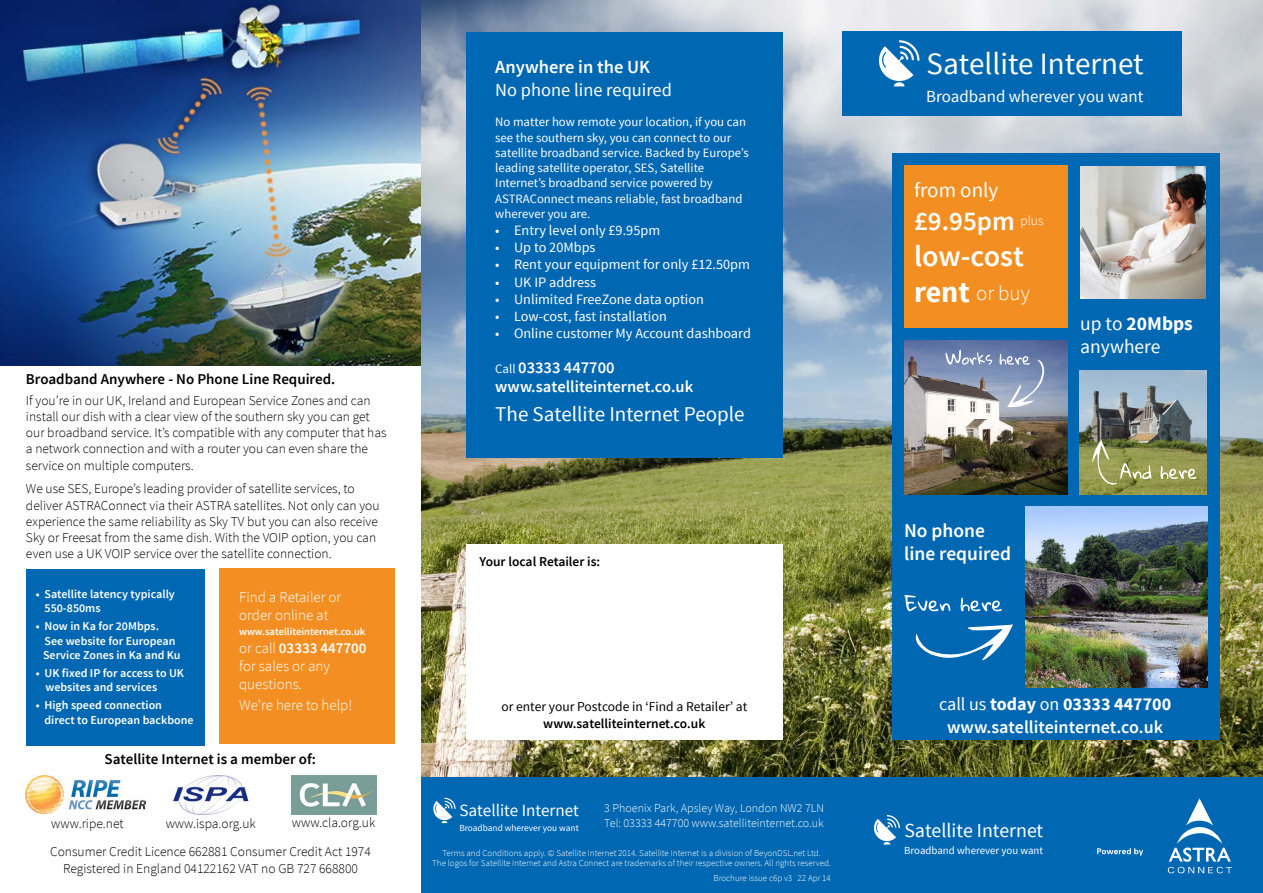
<style>
.page{position:relative;width:1263px;height:893px;background:#fff}
.page>*{position:absolute;margin:0;border:0;box-sizing:border-box;transform-origin:0 0}
.t1{font:31.05px "Source Sans Pro";color:#fff}
.t2{font:600 30px "Source Sans Pro";letter-spacing:-.005em;color:#fffffe}
.t3{font:600 27px "Source Sans Pro";color:#fffffe}
.t4{font:21px "Source Sans Pro";color:#fff}
.t5{font:300 21px "Source Sans Pro";color:#fffffe}
.t6{font:21px "Source Sans Pro";color:#fffffe}
.t7{font:19.8px "Source Sans Pro";color:#fff}
.t8{font:600 19.5px/23.4px "Source Sans Pro";color:#fff}
.t9{font:19.5px/23.4px "Source Sans Pro";color:#fff}
.t10{font:18.45px "Source Sans Pro";color:#fff}
.t11{font:600 18.45px "Source Sans Pro";color:#fff}
.t12{font:600 18px/22.6px "Source Sans Pro";color:#fff;text-align:center}
.t13{font:17.1px "Source Sans Pro";color:#fff}
.t14{font:16.95px "Source Sans Pro";color:#fff}
.t15{font:600 16.5px/19.8px "Source Sans Pro";color:#fff}
.t16{font:300 15px/18px "Source Sans Pro";color:#fffffe}
.t17{font:600 15px "Source Sans Pro";color:#000}
.t18{font:14.25px "Source Sans Pro";color:#fff}
.t19{font:300 13.5px/16.2px "Source Sans Pro";color:#000}
.t20{font:600 13.5px "Source Sans Pro";color:#000}
.t21{font:13.5px "Source Sans Pro";color:#000}
.t22{font:12.75px/15.3px "Source Sans Pro";color:#fff}
.t23{font:600 12px/14.4px "Source Sans Pro";color:#fffffe}
.t24{font:300 12px/15px "Source Sans Pro";color:#fff}
.t25{font:10.8px "Source Sans Pro";color:#fff}
.t26{font:600 10.5px "Source Sans Pro";color:#fffffe}
.t27{font:9.3px "Source Sans Pro";color:#fff}
.t28{font:300 9px/10.8px "Source Sans Pro";color:#fff;text-align:center}
.s1{font-weight:600}
.s2{font-weight:400;font-size:12.75px}
.s3{font-weight:700;font-size:30px}
.s4{font-weight:700}
.s5{font-weight:400}
</style>
<div class="page">
<img style="left:421px;top:0;width:842px;height:777px">
<div style="left:421px;top:777px;width:842px;height:116px;background:#0067b2"></div>
<div style="left:842px;top:31px;width:340px;height:85px;background:#0067b2"></div>
<svg style="left:879px;top:40px;width:40px;height:46px"></svg>
<svg style="left:874px;top:815px;width:26px;height:29px"></svg>
<div style="left:466px;top:32px;width:317px;height:426px;background:#0067b2"></div>
<div style="left:466px;top:544px;width:317px;height:196px;background:#fff"></div>
<svg style="left:433px;top:798px;width:23px;height:25px"></svg>
<img style="left:0;top:0;width:421px;height:366px">
<div style="left:220px;top:568px;width:175px;height:176px;background:#f38f22"></div>
<div style="left:26px;top:568px;width:179px;height:177px;background:#0067b2"></div>
<svg style="left:1168px;top:798px;width:64px;height:75px"></svg>
<svg style="left:1097px;top:848px;width:46px;height:8px"></svg>
<img style="left:26px;top:775px;width:120px;height:39px">
<img style="left:173px;top:775px;width:76px;height:39px">
<img style="left:291px;top:775px;width:86px;height:40px">
<div style="left:892px;top:154px;width:327px;height:586px;background:#0067b2"></div>
<div style="left:904px;top:166px;width:163px;height:162px;background:#f38f22"></div>
<img style="left:904px;top:340px;width:163px;height:154px">
<img style="left:1026px;top:506px;width:181px;height:182px">
<svg style="left:904px;top:595px;width:98px;height:16px"></svg>
<svg style="left:915px;top:624px;width:98px;height:36px"></svg>
<img style="left:1079px;top:370px;width:127px;height:124px">
<svg style="left:1092px;top:440px;width:105px;height:45px"></svg>
<svg style="left:945px;top:350px;width:99px;height:57px"></svg>
<img style="left:1080px;top:166px;width:126px;height:133px">
<p class="t17" style="left:26px;top:369px;width:311px">Broadband Anywhere - No Phone Line Required.</p>
<p class="t19" style="left:26px;top:392px;width:362px">If you’re in our UK, Ireland and European Service Zones and can install our dish with a clear view of the southern sky you can get our broadband service. It’s compatible with any computer that has a network connection and with a router you can even share the service on multiple computers.</p>
<p class="t19" style="left:26px;top:481px;width:355px">We use SES, Europe’s leading provider of satellite services, to deliver ASTRAConnect via their ASTRA satellites. Not only can you experience the same reliability as Sky TV but you can also receive Sky or Freesat from the same dish. With the VOIP option, you can even use a UK VOIP service over the satellite connection.</p>
<p class="t16" style="left:239px;top:588px;width:104px">Find a Retailer or order online at</p>
<p class="t26" style="left:239px;top:625px;width:128px">www.satelliteinternet.co.uk</p>
<p class="t16" style="left:239px;top:639px;width:129px">or call <span class="s1">03333 447700 </span>for sales or any questions.</p>
<p class="t16" style="left:239px;top:696px;width:115px">We’re here to help!</p>
<p class="t23" style="left:45px;top:587px;width:132px;text-indent:-9px">• Satellite latency typically<br>550-850ms</p>
<p class="t23" style="left:43px;top:619px;width:139px;text-indent:-7px">• Now in Ka for 20Mbps.<br>See website for European<br>Service Zones in Ka and Ku</p>
<p class="t23" style="left:46px;top:666px;width:140px;text-indent:-10px">• UK fixed IP for access to UK websites and services</p>
<p class="t23" style="left:45px;top:698px;width:151px;text-indent:-9px">• High speed connection direct to European backbone</p>
<p class="t17" style="left:105px;top:749px;width:213px">Satellite Internet is a member of:</p>
<p class="t19" style="left:51px;top:815px;width:74px">www.ripe.net</p>
<p class="t19" style="left:166px;top:815px;width:92px">www.ispa.org.uk</p>
<p class="t19" style="left:292px;top:815px;width:85px">www.cla.org.uk</p>
<p class="t19" style="left:50px;top:844px;width:322px;text-align:center">Consumer Credit Licence 662881 Consumer Credit Act 1974<br>Registered in England 04122162 VAT no GB 727 668800</p>
<h3 class="t11" style="left:495px;top:55px;width:156px">Anywhere in the UK</h3>
<h3 class="t10" style="left:495px;top:78px;width:178px">No phone line required</h3>
<p class="t22" style="left:495px;top:115px;width:255px">No matter how remote your location, if you can see the southern sky, you can connect to our satellite broadband service. Backed by Europe’s leading satellite operator, SES, Satellite Internet’s broadband service powered by ASTRAConnect means reliable, fast broadband wherever you are.</p>
<p class="t18" style="left:495px;top:222px;width:166px">• Entry level only £9.95pm</p>
<p class="t18" style="left:495px;top:239px;width:102px">• Up to 20Mbps</p>
<p class="t18" style="left:495px;top:256px;width:256px">• Rent your equipment for only £12.50pm</p>
<p class="t18" style="left:495px;top:273px;width:102px">• UK IP address</p>
<p class="t18" style="left:495px;top:290px;width:210px">• Unlimited FreeZone data option</p>
<p class="t18" style="left:495px;top:307px;width:173px">• Low-cost, fast installation</p>
<p class="t18" style="left:495px;top:324px;width:257px">• Online customer My Account dashboard</p>
<p class="t15" style="left:495px;top:358px;width:200px"><span class="s2">Call</span> 03333 447700 www.satelliteinternet.co.uk</p>
<h3 class="t4" style="left:495px;top:401px;width:251px">The Satellite Internet People</h3>
<p class="t20" style="left:480px;top:553px;width:122px">Your local Retailer is:</p>
<p class="t21" style="left:501px;top:698px;width:247px">or enter your Postcode in ‘Find a Retailer’ at</p>
<p class="t20" style="left:543px;top:715px;width:164px">www.satelliteinternet.co.uk</p>
<p class="t24" style="left:604px;top:801px;width:221px">3 Phoenix Park, Apsley Way, London NW2 7LN<br>Tel: 03333 447700 www.satelliteinternet.co.uk</p>
<p class="t28" style="left:432px;top:847px;width:400px">Terms and Conditions apply. © Satellite Internet 2014. Satellite Internet is a division of BeyonDSL.net Ltd.<br>The logos for Satellite Internet and Astra Connect are trademarks of their respective owners. All rights reserved.</p>
<p class="t28" style="left:713px;top:873px;width:119px">Brochure issue c6p v3 22 Apr 14</p>
<p class="t13" style="left:459px;top:800px;width:121px">Satellite Internet</p>
<p class="t27" style="left:459px;top:823px;width:121px">Broadband wherever you want</p>
<h1 class="t1" style="left:926px;top:45px;width:219px">Satellite Internet</h1>
<p class="t14" style="left:926px;top:86px;width:219px">Broadband wherever you want</p>
<h3 class="t6" style="left:914px;top:177px;width:86px">from only</h3>
<h3 class="t3" style="left:914px;top:204px;width:131px">£9.95pm <sup>plus</sup></h3>
<h2 class="t2" style="left:914px;top:237px;width:111px">low-cost</h2>
<h3 class="t5" style="left:914px;top:280px;width:117px"><span class="s3">rent</span> or buy</h3>
<h3 class="t9" style="left:1080px;top:312px;width:114px">up to <span class="s4">20Mbps </span>anywhere</h3>
<h3 class="t8" style="left:904px;top:519px;width:109px">No phone line required</h3>
<h3 class="t12" style="left:939px;top:693px;width:234px"><span class="s5">call us</span> <span class="s4">today</span> <span class="s5">on</span> <span class="s4">03333 447700 </span>www.satelliteinternet.co.uk</h3>
<h3 class="t7" style="left:904px;top:818px;width:140px">Satellite Internet</h3>
<p class="t25" style="left:904px;top:844px;width:140px">Broadband wherever you want</p>
</div>
